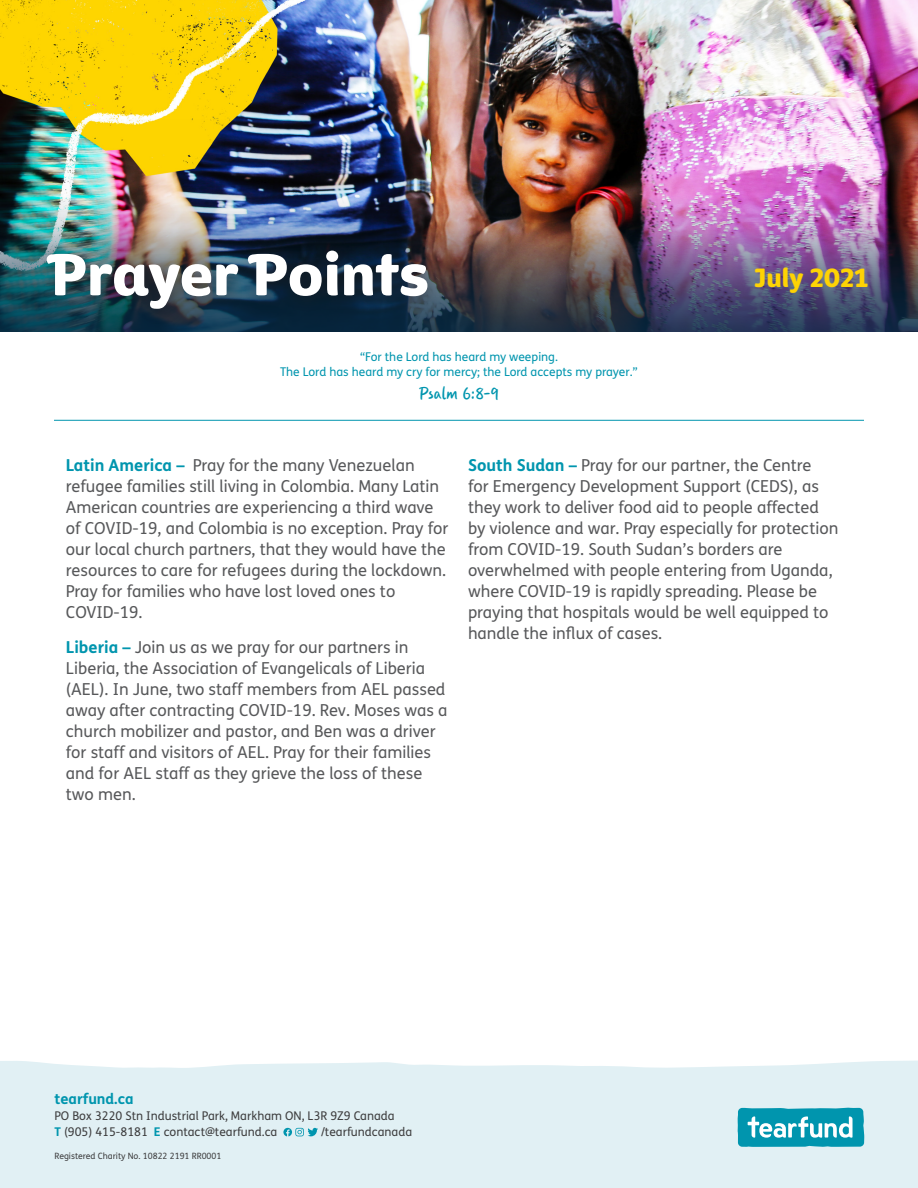
<style>
.page{position:relative;width:918px;height:1188px;background:#fff}
.page>*{position:absolute;margin:0;border:0;box-sizing:border-box;transform-origin:0 0}
.t1{font:57.6px "Tearfund Sans";letter-spacing:-.005em;color:#fff}
.t2{font:25.5px "Tearfund Sans";color:#fed304}
.t3{font:19.5px "Gander";color:#0095ae}
.t4{font:16.5px/21px "FS Me";color:#57585a}
.t5{font:700 14.7px "FS Me";color:#0095ae}
.t6{font:12px/16px "FS Me";color:#3e3e3f}
.t7{font:12px "FS Me";color:#0095ae}
.t8{font:8.7px "FS Me";color:#3e3e3f}
.s1{font-weight:700;color:#0095ae}
</style>
<div class="page">
<hr style="left:54px;top:420px;width:810px;height:1px;background:#0095ae">
<div style="left:0;top:1061px;width:918px;height:127px;background:#e1f0f4"></div>
<svg style="left:738px;top:1108px;width:126px;height:39px;background:#32a9be"></svg>
<svg style="left:283px;top:1128px;width:35px;height:8px"></svg>
<img style="left:0;top:0;width:918px;height:119px">
<img style="left:0;top:119px;width:918px;height:51px">
<img style="left:0;top:170px;width:918px;height:161px">
<div style="left:35px;top:238px;width:409px;height:88px;background:#231f20;opacity:.5"></div>
<p class="t1" style="left:51px;top:222px;width:379px">Prayer Points</p>
<p class="t7" style="left:360px;top:349px;width:199px">“For the Lord has heard my weeping.</p>
<p class="t7" style="left:280px;top:363px;width:359px">The Lord has heard my cry for mercy; the Lord accepts my prayer.”</p>
<p class="t3" style="left:419px;top:383px;width:82px">Psalm 6:8-9</p>
<p class="t2" style="left:754px;top:255px;width:116px">July 2021</p>
<p class="t4" style="left:66px;top:455px;width:384px"><span class="s1">Latin America –</span> Pray for the many Venezuelan refugee families still living in Colombia. Many Latin American countries are experiencing a third wave of COVID-19, and Colombia is no exception. Pray for our local church partners, that they would have the resources to care for refugees during the lockdown.<br>Pray for families who have lost loved ones to COVID-19.</p>
<p class="t4" style="left:66px;top:636px;width:383px"><span class="s1">Liberia –</span> Join us as we pray for our partners in Liberia, the Association of Evangelicals of Liberia (AEL). In June, two staff members from AEL passed away after contracting COVID-19. Rev. Moses was a church mobilizer and pastor, and Ben was a driver for staff and visitors of AEL. Pray for their families and for AEL staff as they grieve the loss of these two men.</p>
<p class="t4" style="left:468px;top:455px;width:372px"><span class="s1">South Sudan –</span> Pray for our partner, the Centre<br>for Emergency Development Support (CEDS), as they work to deliver food aid to people affected by violence and war. Pray especially for protection from COVID-19. South Sudan’s borders are overwhelmed with people entering from Uganda, where COVID-19 is rapidly spreading. Please be praying that hospitals would be well equipped to handle the influx of cases.</p>
<p class="t5" style="left:54px;top:1088px;width:81px">tearfund.ca</p>
<p class="t6" style="left:54px;top:1108px;width:342px">PO Box 3220 Stn Industrial Park, Markham ON, L3R 9Z9 Canada<br><span class="s1">T</span> (905) 415-8181 <span class="s1">E</span> contact@tearfund.ca</p>
<p class="t6" style="left:321px;top:1124px;width:93px">/tearfundcanada</p>
<p class="t8" style="left:54px;top:1150px;width:169px">Registered Charity No. 10822 2191 RR0001</p>
</div>
